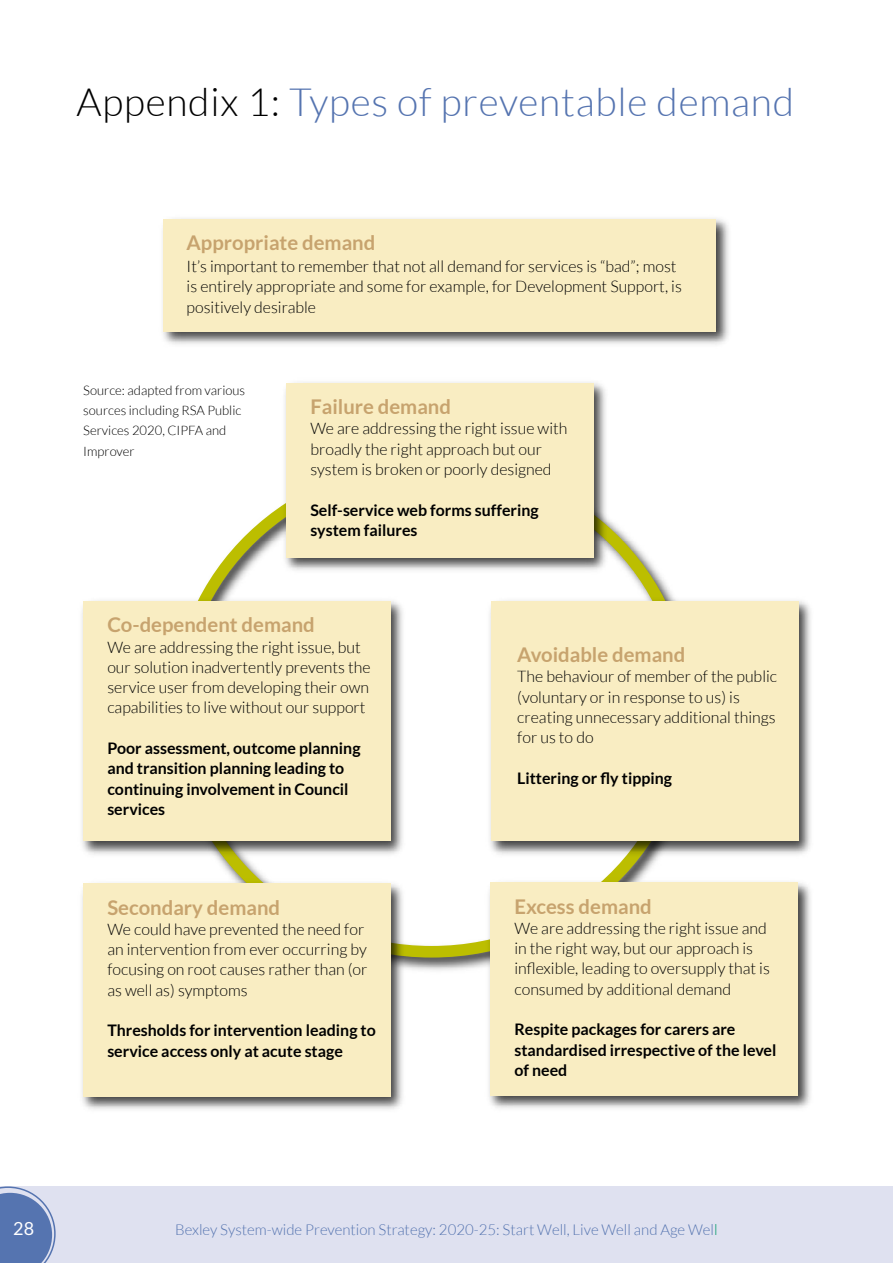
<style>
.page{position:relative;width:893px;height:1263px;background:#fff}
.page>*{position:absolute;margin:0;border:0;box-sizing:border-box;transform-origin:0 0}
._1_Mainheads{font:300 39px "Lato";letter-spacing:.02em;color:#5574b0}
.t1{font:700 20.25px "Lato";color:#c7a36e}
.t2{font:18px "Lato";color:#fff}
.t3{font:300 15.9px/20.2px "Lato";color:#000}
.t4{font:700 15.9px/20.2px "Lato";color:#000}
.t5{font:300 15px "Lato";color:#5574b0}
.t6{font:300 13.05px/20.2px "Lato";color:#000}
.s1{color:#000}
.s2{color:#096}
</style>
<div class="page">
<div style="left:0;top:1186px;width:893px;height:77px;background:#dfe1f0"></div>
<svg style="left:0;top:1186px;width:56px;height:77px"></svg>
<svg style="left:200px;top:507px;width:473px;height:450px"></svg>
<img style="left:163px;top:218px;width:566px;height:127px">
<div style="left:164px;top:219px;width:552px;height:113px;background:#f9edc2"></div>
<img style="left:82px;top:596px;width:327px;height:264px">
<div style="left:83px;top:601px;width:308px;height:240px;background:#f9edc2"></div>
<img style="left:484px;top:596px;width:327px;height:264px">
<div style="left:491px;top:601px;width:307px;height:240px;background:#f9edc2"></div>
<img style="left:82px;top:878px;width:327px;height:232px">
<div style="left:83px;top:884px;width:308px;height:213px;background:#f9edc2"></div>
<img style="left:484px;top:877px;width:327px;height:232px">
<div style="left:490px;top:883px;width:308px;height:213px;background:#f9edc2"></div>
<img style="left:279px;top:382px;width:333px;height:195px">
<div style="left:286px;top:383px;width:308px;height:175px;background:#f9edc2"></div>
<p class="_1_Mainheads" style="left:77px;top:82px;width:719px"><span class="s1">Appendix 1:</span> Types of preventable demand</p>
<p class="t1" style="left:187px;top:231px;width:190px">Appropriate demand</p>
<p class="t3" style="left:187px;top:256px;width:497px">It’s important to remember that not all demand for services is “bad”; most is entirely appropriate and some for example, for Development Support, is positively desirable</p>
<p class="t6" style="left:83px;top:380px;width:163px">Source: adapted from various sources including RSA Public<br>Services 2020, CIPFA and<br>Improver</p>
<p class="t1" style="left:310px;top:395px;width:142px">Failure demand</p>
<p class="t3" style="left:310px;top:419px;width:259px">We are addressing the right issue with broadly the right approach but our system is broken or poorly designed</p>
<p class="t4" style="left:310px;top:499px;width:230px">Self-service web forms suffering system failures</p>
<p class="t1" style="left:107px;top:613px;width:209px">Co-dependent demand</p>
<p class="t3" style="left:107px;top:637px;width:265px">We are addressing the right issue, but our solution inadvertently prevents the service user from developing their own capabilities to live without our support</p>
<p class="t4" style="left:107px;top:738px;width:255px">Poor assessment, outcome planning and transition planning leading to continuing involvement in Council services</p>
<p class="t1" style="left:107px;top:895px;width:174px">Secondary demand</p>
<p class="t3" style="left:107px;top:919px;width:261px">We could have prevented the need for an intervention from ever occurring by focusing on root causes rather than (or as well as) symptoms</p>
<p class="t4" style="left:107px;top:1020px;width:270px">Thresholds for intervention leading to service access only at acute stage</p>
<p class="t1" style="left:517px;top:643px;width:170px">Avoidable demand</p>
<p class="t3" style="left:517px;top:666px;width:261px">The behaviour of member of the public (voluntary or in response to us) is creating unnecessary additional things for us to do</p>
<p class="t4" style="left:517px;top:767px;width:156px">Littering or fly tipping</p>
<p class="t1" style="left:514px;top:894px;width:139px">Excess demand</p>
<p class="t3" style="left:514px;top:918px;width:257px">We are addressing the right issue and in the right way, but our approach is inflexible, leading to oversupply that is consumed by additional demand</p>
<p class="t4" style="left:514px;top:1019px;width:263px">Respite packages for carers are standardised irrespective of the level of need</p>
<p class="t2" style="left:13px;top:1218px;width:22px">28</p>
<p class="t5" style="left:175px;top:1221px;width:544px">Bexley System-wide Prevention Strategy: 2020-25: Start Well, Live Well and Age Wel<span class="s2">l</span></p>
</div>
